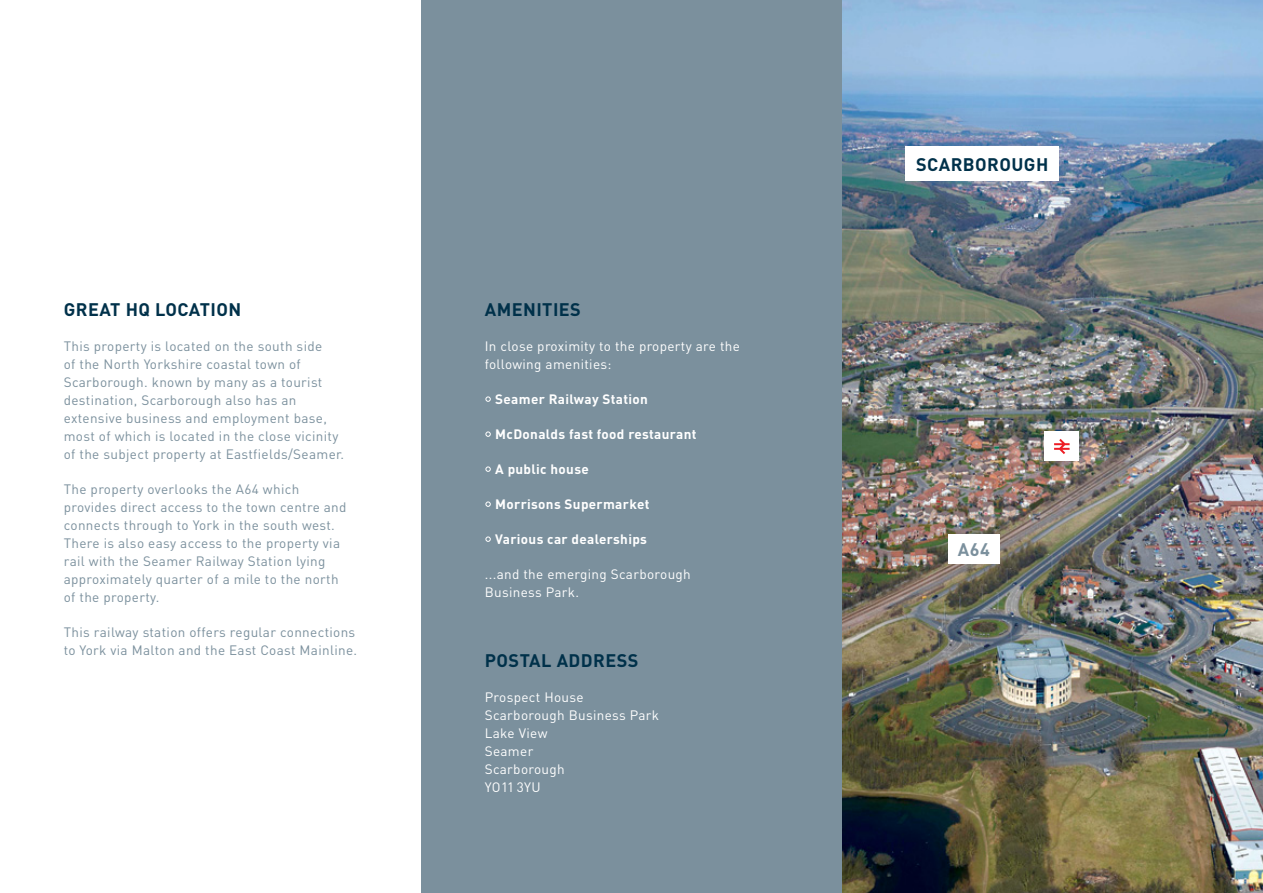
<style>
.page{position:relative;width:1263px;height:893px;background:#fff}
.page>*{position:absolute;margin:0;border:0;box-sizing:border-box;transform-origin:0 0}
.t1{font:700 18px "DIN";letter-spacing:.025em;color:#00314a}
.t2{font:700 18px "DIN";color:#7b909d}
.t3{font:13.5px/18px "DIN";letter-spacing:.025em;color:#7b909d}
.t4{font:13.5px/18px "DIN";letter-spacing:.025em;color:#fff}
.t5{font:700 13.5px "DIN";letter-spacing:.025em;color:#fff}
</style>
<div class="page">
<img style="left:842px;top:0;width:421px;height:893px">
<div style="left:421px;top:0;width:421px;height:893px;background:#7b909d"></div>
<svg style="left:486px;top:397px;width:5px;height:5px"></svg>
<svg style="left:486px;top:432px;width:5px;height:5px"></svg>
<svg style="left:486px;top:467px;width:5px;height:5px"></svg>
<svg style="left:486px;top:502px;width:5px;height:5px"></svg>
<svg style="left:486px;top:537px;width:5px;height:5px"></svg>
<div style="left:906px;top:146px;width:153px;height:34px;background:#fff"></div>
<div style="left:948px;top:534px;width:51px;height:30px;background:#fff"></div>
<div style="left:1045px;top:432px;width:34px;height:29px;background:#fff"></div>
<svg style="left:1054px;top:439px;width:15px;height:15px"></svg>
<h1 class="t1" style="left:64px;top:297px;width:179px">GREAT HQ LOCATION</h1>
<p class="t3" style="left:64px;top:336px;width:282px">This property is located on the south side<br>of the North Yorkshire coastal town of Scarborough. known by many as a tourist destination, Scarborough also has an extensive business and employment base, most of which is located in the close vicinity of the subject property at Eastfields/Seamer.</p>
<p class="t3" style="left:64px;top:479px;width:284px">The property overlooks the A64 which provides direct access to the town centre and connects through to York in the south west.<br>There is also easy access to the property via rail with the Seamer Railway Station lying approximately quarter of a mile to the north of the property.</p>
<p class="t3" style="left:64px;top:622px;width:295px">This railway station offers regular connections to York via Malton and the East Coast Mainline.</p>
<h1 class="t1" style="left:485px;top:297px;width:98px">AMENITIES</h1>
<p class="t4" style="left:485px;top:336px;width:257px">In close proximity to the property are the following amenities:</p>
<p class="t5" style="left:495px;top:390px;width:154px">Seamer Railway Station</p>
<p class="t5" style="left:495px;top:425px;width:203px">McDonalds fast food restaurant</p>
<p class="t5" style="left:495px;top:460px;width:95px">A public house</p>
<p class="t5" style="left:495px;top:495px;width:156px">Morrisons Supermarket</p>
<p class="t5" style="left:495px;top:530px;width:153px">Various car dealerships</p>
<p class="t4" style="left:485px;top:565px;width:208px">...and the emerging Scarborough<br>Business Park.</p>
<h1 class="t1" style="left:485px;top:648px;width:155px">POSTAL ADDRESS</h1>
<p class="t4" style="left:485px;top:688px;width:176px">Prospect House<br>Scarborough Business Park<br>Lake View<br>Seamer<br>Scarborough<br>YO11 3YU</p>
<h1 class="t1" style="left:916px;top:152px;width:134px">SCARBOROUGH</h1>
<h1 class="t2" style="left:958px;top:538px;width:33px">A64</h1>
</div>
